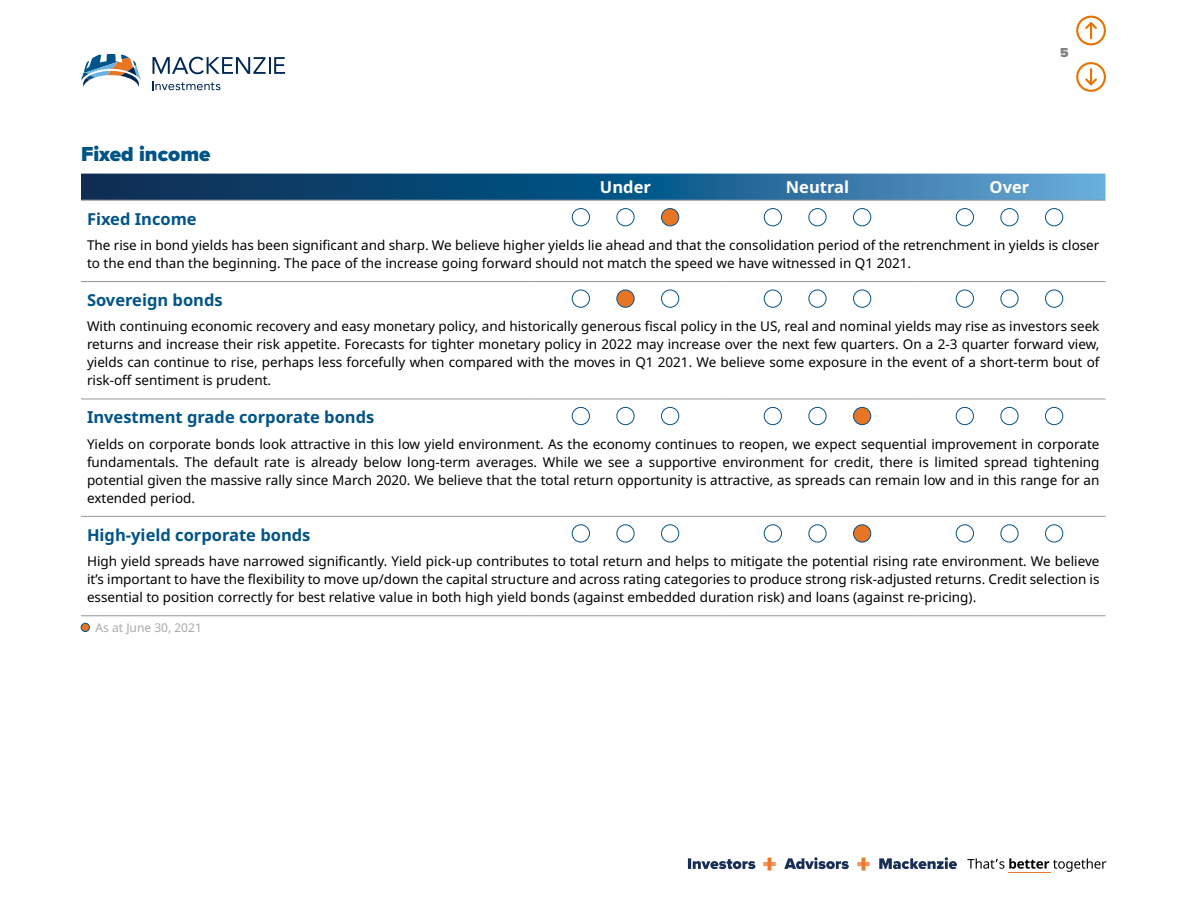
<style>
.page{position:relative;width:1188px;height:918px;background:#fff}
.page>*{position:absolute;margin:0;border:0;box-sizing:border-box;transform-origin:0 0}
.t1{font:900 21px "Proxima Nova";color:#005486}
.Graphs_title{font:700 16.5px "Noto Sans";color:#005486}
.Graphs_title-2{font:700 16.5px "Noto Sans";color:#fff}
.body_copy{font:13.5px/18px "Noto Sans";color:#000;text-align:justify}
.t2{font:900 13.5px "Proxima Nova";color:#808285}
.legal{font:12px "Noto Sans";color:#a7a9ac}
</style>
<div class="page">
<svg style="left:81px;top:174px;width:1025px;height:26px;background:#205e8b"></svg>
<hr style="left:81px;top:200px;width:449px;height:1px;background:#939598">
<hr style="left:530px;top:200px;width:192px;height:1px;background:#939598">
<hr style="left:722px;top:200px;width:192px;height:1px;background:#939598">
<hr style="left:914px;top:200px;width:192px;height:1px;background:#939598">
<hr style="left:81px;top:281px;width:449px;height:1px;background:#939598">
<hr style="left:530px;top:281px;width:192px;height:1px;background:#939598">
<hr style="left:722px;top:281px;width:192px;height:1px;background:#939598">
<hr style="left:914px;top:281px;width:192px;height:1px;background:#939598">
<hr style="left:81px;top:399px;width:449px;height:1px;background:#939598">
<hr style="left:530px;top:399px;width:192px;height:1px;background:#939598">
<hr style="left:722px;top:399px;width:192px;height:1px;background:#939598">
<hr style="left:914px;top:399px;width:192px;height:1px;background:#939598">
<hr style="left:81px;top:516px;width:449px;height:1px;background:#939598">
<hr style="left:530px;top:516px;width:192px;height:1px;background:#939598">
<hr style="left:722px;top:516px;width:192px;height:1px;background:#939598">
<hr style="left:914px;top:516px;width:192px;height:1px;background:#939598">
<hr style="left:81px;top:616px;width:449px;height:1px;background:#939598">
<hr style="left:530px;top:616px;width:192px;height:1px;background:#939598">
<hr style="left:722px;top:616px;width:192px;height:1px;background:#939598">
<hr style="left:914px;top:616px;width:192px;height:1px;background:#939598">
<div style="left:572px;top:208px;width:18px;height:18px;border:1px solid #005486;border-radius:50%"></div>
<div style="left:617px;top:208px;width:17px;height:18px;border:1px solid #005486;border-radius:50%"></div>
<div style="left:662px;top:209px;width:17px;height:17px;background:#e87524;border-radius:50%"></div>
<div style="left:661px;top:208px;width:18px;height:18px;border:1px solid #005486;border-radius:50%"></div>
<div style="left:764px;top:208px;width:18px;height:18px;border:1px solid #005486;border-radius:50%"></div>
<div style="left:809px;top:208px;width:17px;height:18px;border:1px solid #005486;border-radius:50%"></div>
<div style="left:853px;top:208px;width:18px;height:18px;border:1px solid #005486;border-radius:50%"></div>
<div style="left:956px;top:208px;width:18px;height:18px;border:1px solid #005486;border-radius:50%"></div>
<div style="left:1001px;top:208px;width:17px;height:18px;border:1px solid #005486;border-radius:50%"></div>
<div style="left:1045px;top:208px;width:18px;height:18px;border:1px solid #005486;border-radius:50%"></div>
<div style="left:572px;top:290px;width:18px;height:17px;border:1px solid #005486;border-radius:50%"></div>
<div style="left:617px;top:290px;width:17px;height:17px;background:#e87524;border-radius:50%"></div>
<div style="left:617px;top:290px;width:17px;height:17px;border:1px solid #005486;border-radius:50%"></div>
<div style="left:661px;top:290px;width:18px;height:17px;border:1px solid #005486;border-radius:50%"></div>
<div style="left:764px;top:290px;width:18px;height:17px;border:1px solid #005486;border-radius:50%"></div>
<div style="left:809px;top:290px;width:17px;height:17px;border:1px solid #005486;border-radius:50%"></div>
<div style="left:853px;top:290px;width:18px;height:17px;border:1px solid #005486;border-radius:50%"></div>
<div style="left:956px;top:290px;width:18px;height:17px;border:1px solid #005486;border-radius:50%"></div>
<div style="left:1001px;top:290px;width:17px;height:17px;border:1px solid #005486;border-radius:50%"></div>
<div style="left:1045px;top:290px;width:18px;height:17px;border:1px solid #005486;border-radius:50%"></div>
<div style="left:572px;top:407px;width:18px;height:18px;border:1px solid #005486;border-radius:50%"></div>
<div style="left:617px;top:407px;width:17px;height:18px;border:1px solid #005486;border-radius:50%"></div>
<div style="left:661px;top:407px;width:18px;height:18px;border:1px solid #005486;border-radius:50%"></div>
<div style="left:764px;top:407px;width:18px;height:18px;border:1px solid #005486;border-radius:50%"></div>
<div style="left:809px;top:407px;width:17px;height:18px;border:1px solid #005486;border-radius:50%"></div>
<div style="left:854px;top:407px;width:17px;height:18px;background:#e87524;border-radius:50%"></div>
<div style="left:853px;top:407px;width:18px;height:18px;border:1px solid #005486;border-radius:50%"></div>
<div style="left:956px;top:407px;width:18px;height:18px;border:1px solid #005486;border-radius:50%"></div>
<div style="left:1001px;top:407px;width:17px;height:18px;border:1px solid #005486;border-radius:50%"></div>
<div style="left:1045px;top:407px;width:18px;height:18px;border:1px solid #005486;border-radius:50%"></div>
<div style="left:572px;top:525px;width:18px;height:17px;border:1px solid #005486;border-radius:50%"></div>
<div style="left:617px;top:525px;width:17px;height:17px;border:1px solid #005486;border-radius:50%"></div>
<div style="left:661px;top:525px;width:18px;height:17px;border:1px solid #005486;border-radius:50%"></div>
<div style="left:764px;top:525px;width:18px;height:17px;border:1px solid #005486;border-radius:50%"></div>
<div style="left:809px;top:525px;width:17px;height:17px;border:1px solid #005486;border-radius:50%"></div>
<div style="left:854px;top:525px;width:17px;height:17px;background:#e87524;border-radius:50%"></div>
<div style="left:853px;top:525px;width:18px;height:17px;border:1px solid #005486;border-radius:50%"></div>
<div style="left:956px;top:525px;width:18px;height:17px;border:1px solid #005486;border-radius:50%"></div>
<div style="left:1001px;top:525px;width:17px;height:17px;border:1px solid #005486;border-radius:50%"></div>
<div style="left:1045px;top:525px;width:18px;height:17px;border:1px solid #005486;border-radius:50%"></div>
<div style="left:81px;top:623px;width:8px;height:9px;background:#e87524;border-radius:50%"></div>
<div style="left:81px;top:623px;width:9px;height:9px;border:1px solid #005486;border-radius:50%"></div>
<svg style="left:81px;top:54px;width:60px;height:33px"></svg>
<svg style="left:153px;top:57px;width:132px;height:17px"></svg>
<svg style="left:153px;top:81px;width:67px;height:9px"></svg>
<div style="left:1076px;top:16px;width:30px;height:29px;border:2px solid #e67200;border-radius:50%"></div>
<svg style="left:1083px;top:20px;width:16px;height:18px"></svg>
<div style="left:1076px;top:62px;width:30px;height:30px;border:2px solid #e67200;border-radius:50%"></div>
<svg style="left:1085px;top:69px;width:12px;height:17px"></svg>
<svg style="left:688px;top:858px;width:67px;height:11px"></svg>
<hr style="left:1008px;top:872px;width:43px;height:1px;background:#ec7a2f">
<svg style="left:763px;top:858px;width:13px;height:13px"></svg>
<svg style="left:857px;top:858px;width:13px;height:13px"></svg>
<svg style="left:967px;top:858px;width:139px;height:14px"></svg>
<svg style="left:879px;top:857px;width:78px;height:12px"></svg>
<svg style="left:784px;top:857px;width:65px;height:12px"></svg>
<h3 class="t1" style="left:81px;top:138px;width:131px">Fixed income</h3>
<p class="t2" style="left:1060px;top:42px;width:10px">5</p>
<p class="Graphs_title-2" style="left:600px;top:176px;width:53px">Under</p>
<p class="Graphs_title-2" style="left:786px;top:176px;width:65px">Neutral</p>
<p class="Graphs_title-2" style="left:990px;top:176px;width:41px">Over</p>
<p class="Graphs_title" style="left:87px;top:207px;width:111px">Fixed Income</p>
<p class="body_copy" style="left:87px;top:236px;width:1014px">The rise in bond yields has been significant and sharp. We believe higher yields lie ahead and that the consolidation period of the retrenchment in yields is closer to the end than the beginning. The pace of the increase going forward should not match the speed we have witnessed in Q1 2021.</p>
<p class="Graphs_title" style="left:87px;top:288px;width:137px">Sovereign bonds</p>
<p class="body_copy" style="left:87px;top:318px;width:1014px">With continuing economic recovery and easy monetary policy, and historically generous fiscal policy in the US, real and nominal yields may rise as investors seek returns and increase their risk appetite. Forecasts for tighter monetary policy in 2022 may increase over the next few quarters. On a 2-3 quarter forward view, yields can continue to rise, perhaps less forcefully when compared with the moves in Q1 2021. We believe some exposure in the event of a short-term bout of risk-off sentiment is prudent.</p>
<p class="Graphs_title" style="left:87px;top:406px;width:289px">Investment grade corporate bonds</p>
<p class="body_copy" style="left:87px;top:435px;width:1014px">Yields on corporate bonds look attractive in this low yield environment. As the economy continues to reopen, we expect sequential improvement in corporate fundamentals. The default rate is already below long-term averages. While we see a supportive environment for credit, there is limited spread tightening potential given the massive rally since March 2020. We believe that the total return opportunity is attractive, as spreads can remain low and in this range for an extended period.</p>
<p class="Graphs_title" style="left:87px;top:523px;width:225px">High-yield corporate bonds</p>
<p class="body_copy" style="left:87px;top:553px;width:1014px">High yield spreads have narrowed significantly. Yield pick-up contributes to total return and helps to mitigate the potential rising rate environment. We believe it’s important to have the flexibility to move up/down the capital structure and across rating categories to produce strong risk-adjusted returns. Credit selection is essential to position correctly for best relative value in both high yield bonds (against embedded duration risk) and loans (against re-pricing).</p>
<p class="legal" style="left:96px;top:619px;width:108px">As at June 30, 2021</p>
</div>
